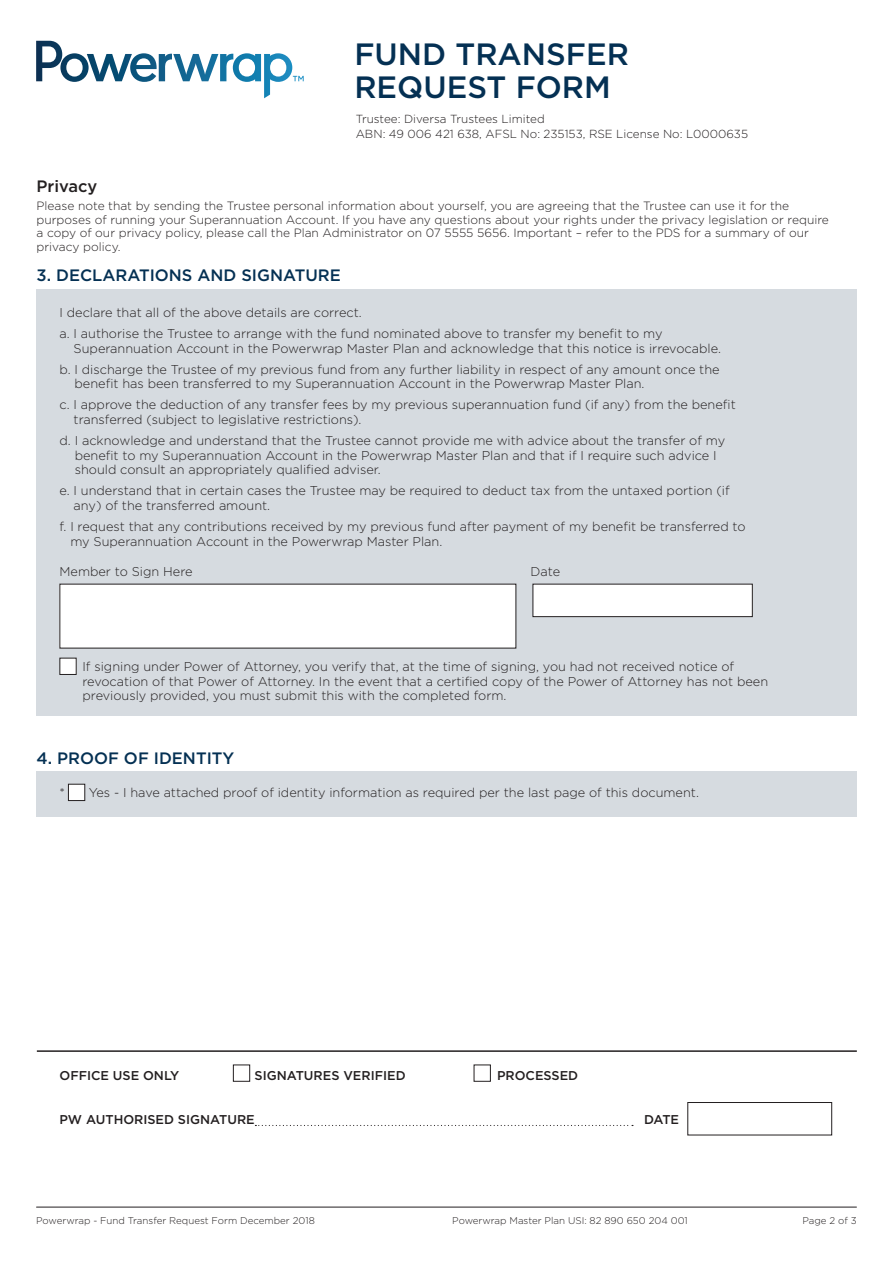
<style>
.page{position:relative;width:893px;height:1263px;background:#fff}
.page>*{position:absolute;margin:0;border:0;box-sizing:border-box;transform-origin:0 0}
.t1{font:500 30.75px "Gotham";color:#043053}
.t2{font:500 16.5px "Gotham";color:#043053}
.t3{font:500 16.5px "Gotham";color:#231f20}
.t4{font:300 12.75px/14.7px "Gotham";color:#231f20}
.t5{font:500 12.75px "Gotham";color:#231f20}
.t6{font:300 12px/13.8px "Gotham";color:#231f20}
.t7{font:300 11.7px/14.2px "Gotham";color:#231f20}
.t8{font:300 9.75px "Gotham";color:#231f20}
</style>
<div class="page">
<div style="left:37px;top:289px;width:820px;height:427px;background:#d6dbe0"></div>
<div style="left:37px;top:771px;width:820px;height:45px;background:#d6dbe0"></div>
<div style="left:60px;top:584px;width:456px;height:64px;background:#fff"></div>
<div style="left:533px;top:584px;width:219px;height:33px;background:#fff"></div>
<div style="left:533px;top:584px;width:220px;height:33px;border:1px solid #231f20"></div>
<div style="left:60px;top:658px;width:16px;height:16px;background:#fff"></div>
<div style="left:60px;top:658px;width:17px;height:17px;border:1px solid #231f20"></div>
<div style="left:68px;top:784px;width:17px;height:16px;background:#fff"></div>
<div style="left:68px;top:784px;width:17px;height:17px;border:1px solid #231f20"></div>
<svg style="left:255px;top:1125px;width:378px;height:1px"></svg>
<div style="left:687px;top:1102px;width:145px;height:33px;border:1px solid #231f20"></div>
<hr style="left:37px;top:1050px;width:820px;height:2px;background:#231f20">
<div style="left:233px;top:1064px;width:17px;height:17px;border:1px solid #231f20"></div>
<hr style="left:37px;top:1207px;width:819px;height:1px;background:#231f20">
<svg style="left:36px;top:41px;width:268px;height:57px"></svg>
<h1 class="t1" style="left:354px;top:34px;width:23px">FUND</h1>
<h1 class="t1" style="left:455px;top:34px;width:43px">TRANS</h1>
<h1 class="t1" style="left:566px;top:34px;width:41px">FER</h1>
<h1 class="t1" style="left:354px;top:67px;width:90px">REQUEST</h1>
<h1 class="t1" style="left:516px;top:67px;width:24px">FORM</h1>
<p class="t7" style="left:356px;top:112px;width:394px">Trustee: Diversa Trustees Limited<br>ABN: 49 006 421 638, AFSL No: 235153, RSE License No: L0000635</p>
<p class="t3" style="left:37px;top:175px;width:62px">PRIVACY</p>
<p class="t6" style="left:37px;top:198px;width:794px">Please note that by sending the Trustee personal information about yourself, you are agreeing that the Trustee can use it for the purposes of running your Superannuation Account. If you have any questions about your rights under the privacy legislation or require a copy of our privacy policy, please call the Plan Administrator on 07 5555 5656. Important – refer to the PDS for a summary of our privacy policy.</p>
<p class="t2" style="left:37px;top:264px;width:45px">3. DECLARATIONS</p>
<p class="t2" style="left:197px;top:264px;width:14px">AND</p>
<p class="t2" style="left:241px;top:264px;width:42px">SIGNATURE</p>
<p class="t4" style="left:60px;top:301px;width:604px;line-height:21px">I declare that all of the above details are correct.<br>a. I authorise the Trustee to arrange with the fund nominated above to transfer my benefit to my</p>
<p class="t4" style="left:60px;top:337px;width:663px;line-height:21px;text-align:right">Superannuation Account in the Powerwrap Master Plan and acknowledge that this notice is irrevocable. b. I discharge the Trustee of my previous fund from any further liability in respect of any amount once the</p>
<p class="t4" style="left:60px;top:373px;width:678px;line-height:21px;text-indent:15px">benefit has been transferred to my Superannuation Account in the Powerwrap Master Plan.<br>c. I approve the deduction of any transfer fees by my previous superannuation fund (if any) from the benefit</p>
<p class="t4" style="left:60px;top:409px;width:667px;line-height:21px;text-indent:14px">transferred (subject to legislative restrictions).<br>d. I acknowledge and understand that the Trustee cannot provide me with advice about the transfer of my</p>
<p class="t4" style="left:75px;top:447px;width:643px">benefit to my Superannuation Account in the Powerwrap Master Plan and that if I require such advice I should consult an appropriately qualified adviser.</p>
<p class="t4" style="left:74px;top:483px;width:657px;text-indent:-14px">e. I understand that in certain cases the Trustee may be required to deduct tax from the untaxed portion (if any) of the transferred amount.</p>
<p class="t4" style="left:70px;top:519px;width:677px;text-indent:-11px">f. I request that any contributions received by my previous fund after payment of my benefit be transferred to my Superannuation Account in the Powerwrap Master Plan.</p>
<p class="t4" style="left:60px;top:564px;width:135px">Member to Sign Here</p>
<p class="t4" style="left:531px;top:564px;width:31px">Date</p>
<p class="t4" style="left:82px;top:659px;width:687px">If signing under Power of Attorney, you verify that, at the time of signing, you had not received notice of revocation of that Power of Attorney. In the event that a certified copy of the Power of Attorney has not been previously provided, you must submit this with the completed form.</p>
<p class="t2" style="left:37px;top:747px;width:46px">4. PROO</p>
<p class="t2" style="left:108px;top:747px;width:63px">F OF IDENTIT</p>
<p class="t2" style="left:223px;top:747px;width:13px">Y</p>
<p class="t4" style="left:60px;top:784px;width:641px">* Yes - I have attached proof of identity information as required per the last page of this document.</p>
<p class="t5" style="left:60px;top:1067px;width:121px">OFFICE USE ONLY</p>
<p class="t5" style="left:255px;top:1067px;width:153px">SIGNATURES VERIFIED</p>
<p class="t5" style="left:497px;top:1067px;width:83px">PROCESSED</p>
<p class="t5" style="left:60px;top:1111px;width:197px">PW AUTHORISED SIGNATURE</p>
<p class="t5" style="left:644px;top:1111px;width:37px">DATE</p>
<p class="t8" style="left:36px;top:1215px;width:280px">Powerwrap - Fund Transfer Request Form December 2018</p>
<p class="t8" style="left:452px;top:1215px;width:237px">Powerwrap Master Plan USI: 82 890 650 204 001</p>
<p class="t8" style="left:802px;top:1215px;width:56px">Page 2 of 3</p>
</div>
